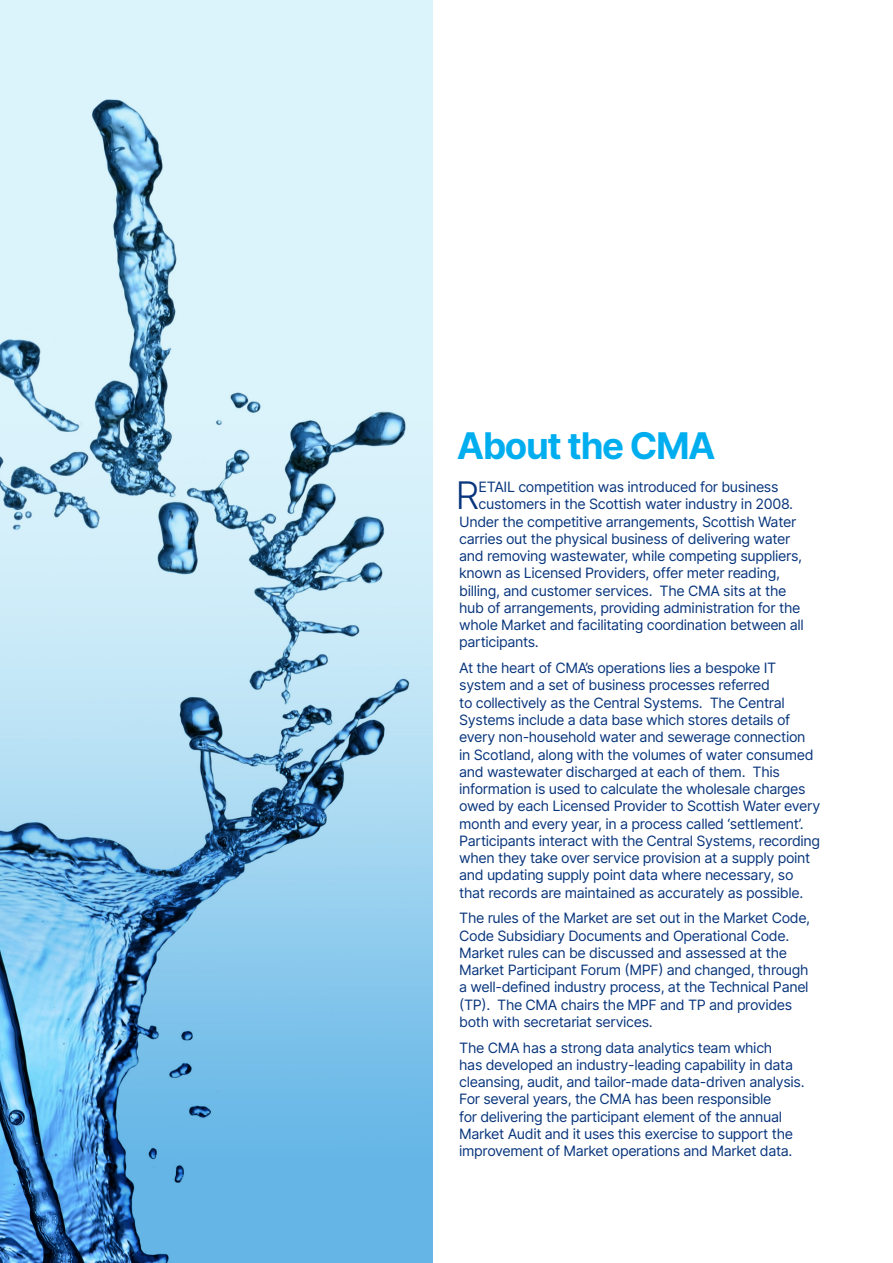
<style>
.page{position:relative;width:893px;height:1263px;background:#fff}
.page>*{position:absolute;margin:0;border:0;box-sizing:border-box;transform-origin:0 0}
.Body_Copy{font:300 37.95px "Inter";color:#08357c}
.Headline{font:700 36.75px "Inter";letter-spacing:-.04em;color:#00aeef}
.Body_Copy-2{font:14.25px/17.2px "Inter";letter-spacing:-.025em;color:#08357c}
</style>
<div class="page">
<img style="left:0;top:0;width:433px;height:1263px">
<p class="Headline" style="left:457px;top:419px;width:260px">About the CMA</p>
<p class="Body_Copy" style="left:456px;top:468px;width:25px">R</p>
<p class="Body_Copy-2" style="left:479px;top:478px;width:301px">ETAIL competition was introduced for business</p>
<p class="Body_Copy-2" style="left:479px;top:495px;width:316px">customers in the Scottish water industry in 2008.</p>
<p class="Body_Copy-2" style="left:459px;top:513px;width:339px">Under the competitive arrangements, Scottish Water</p>
<p class="Body_Copy-2" style="left:459px;top:530px;width:333px">carries out the physical business of delivering water</p>
<p class="Body_Copy-2" style="left:459px;top:547px;width:344px">and removing wastewater, while competing suppliers,</p>
<p class="Body_Copy-2" style="left:459px;top:564px;width:322px">known as Licensed Providers, offer meter reading,</p>
<p class="Body_Copy-2" style="left:459px;top:582px;width:329px">billing, and customer services. The CMA sits at the</p>
<p class="Body_Copy-2" style="left:459px;top:599px;width:343px">hub of arrangements, providing administration for the</p>
<p class="Body_Copy-2" style="left:459px;top:616px;width:346px">whole Market and facilitating coordination between all</p>
<p class="Body_Copy-2" style="left:459px;top:633px;width:81px">participants.</p>
<p class="Body_Copy-2" style="left:459px;top:659px;width:363px">At the heart of CMA’s operations lies a bespoke IT system and a set of business processes referred<br>to collectively as the Central Systems. The Central Systems include a data base which stores details of every non-household water and sewerage connection in Scotland, along with the volumes of water consumed and wastewater discharged at each of them. This information is used to calculate the wholesale charges owed by each Licensed Provider to Scottish Water every month and every year, in a process called ‘settlement’.<br>Participants interact with the Central Systems, recording when they take over service provision at a supply point and updating supply point data where necessary, so that records are maintained as accurately as possible.</p>
<p class="Body_Copy-2" style="left:459px;top:909px;width:352px">The rules of the Market are set out in the Market Code, Code Subsidiary Documents and Operational Code.<br>Market rules can be discussed and assessed at the Market Participant Forum (MPF) and changed, through a well-defined industry process, at the Technical Panel (TP). The CMA chairs the MPF and TP and provides both with secretariat services.</p>
<p class="Body_Copy-2" style="left:459px;top:1038px;width:347px">The CMA has a strong data analytics team which<br>has developed an industry-leading capability in data cleansing, audit, and tailor-made data-driven analysis.<br>For several years, the CMA has been responsible<br>for delivering the participant element of the annual Market Audit and it uses this exercise to support the improvement of Market operations and Market data.</p>
</div>
